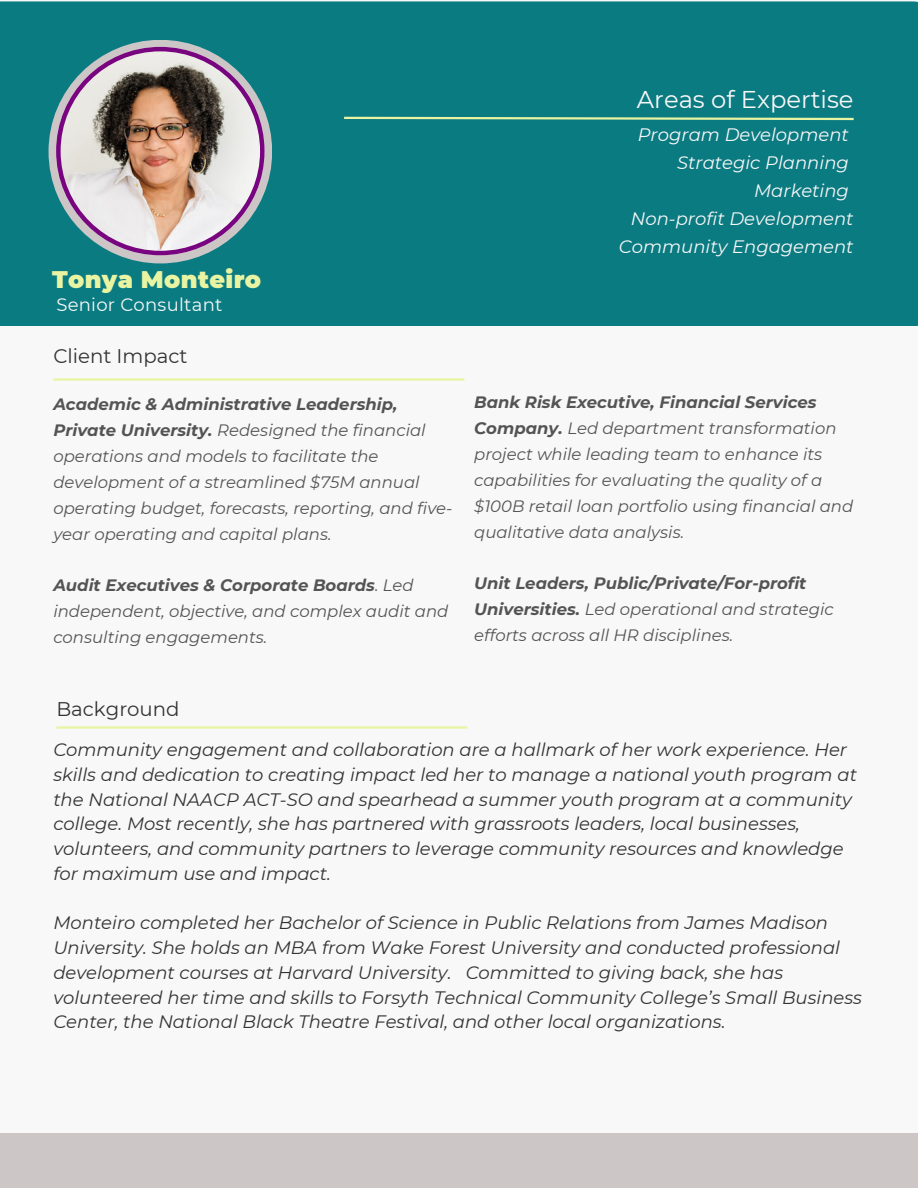
<style>
.page{position:relative;width:918px;height:1188px;background:#f8f8f8}
.page>*{position:absolute;margin:0;border:0;box-sizing:border-box;transform-origin:0 0}
.t1{font:24.3px "Montserrat";color:#f8f8f8}
.t2{font:900 24px "Montserrat";letter-spacing:.015em;color:#e8f4a2}
.t3{font:19.8px "Montserrat";color:#333}
.t4{font:italic 18px/24.8px "Montserrat";color:#333}
.t5{font:italic 18px/28.2px "Montserrat";color:#f8f8f8;text-align:right}
.t6{font:18px "Montserrat";letter-spacing:.015em;color:#f8f8f8}
.t7{font:italic 16.5px/25.8px "Montserrat";color:#545454}
.s1{font-weight:700}
</style>
<div class="page">
<div style="left:0;top:1px;width:918px;height:325px;background:#0b7b82"></div>
<svg style="left:342px;top:116px;width:514px;height:5px;background:#6db090"></svg>
<div style="left:49px;top:40px;width:223px;height:223px;background:#cdc6c7;border-radius:50%"></div>
<svg style="left:56px;top:47px;width:209px;height:208px;background:#a29e9f"></svg>
<hr style="left:53px;top:378px;width:411px;height:3px;background:#e8f4a2">
<div style="left:0;top:1133px;width:918px;height:55px;background:#cdc6c7"></div>
<hr style="left:56px;top:726px;width:411px;height:3px;background:#e8f4a2">
<p class="t2" style="left:52px;top:265px;width:211px">Tonya Monteiro</p>
<h3 class="t6" style="left:56px;top:293px;width:168px">Senior Consultant</h3>
<p class="t3" style="left:53px;top:344px;width:136px">Client Impact</p>
<h1 class="t7" style="left:53px;top:392px;width:401px"><span class="s1">Academic &amp; Administrative Leadership, Private University.</span> Redesigned the financial operations and models to facilitate the development of a streamlined $75M annual operating budget, forecasts, reporting, and five&shy;year operating and capital plans.</h1>
<h3 class="t7" style="left:53px;top:573px;width:397px"><span class="s1">Audit Executives &amp; Corporate Boards</span>. Led independent, objective, and complex audit and consulting engagements.</h3>
<h3 class="t3" style="left:56px;top:696px;width:125px">Background</h3>
<p class="t1" style="left:637px;top:85px;width:218px">Areas of Expertise</p>
<p class="t5" style="left:631px;top:120px;width:224px">Program Development<br>Strategic Planning<br>Marketing<br>Non-profit Development</p>
<p class="t5" style="left:619px;top:233px;width:236px">Community Engagement</p>
<h3 class="t7" style="left:474px;top:390px;width:381px"><span class="s1">Bank Risk Executive, Financial Services Company.</span> Led department transformation project while leading team to enhance its capabilities for evaluating the quality of a $100B retail loan portfolio using financial and qualitative data analysis.</h3>
<p class="t7" style="left:474px;top:571px;width:361px"><span class="s1">Unit Leaders, Public/Private/For-profit<br>Universities.</span> Led operational and strategic efforts across all HR disciplines.</p>
<p class="t4" style="left:53px;top:737px;width:805px">Community engagement and collaboration are a hallmark of her work experience. Her skills and dedication to creating impact led her to manage a national youth program at the National NAACP ACT-SO and spearhead a summer youth program at a community college. Most recently, she has partnered with grassroots leaders, local businesses, volunteers, and community partners to leverage community resources and knowledge for maximum use and impact.</p>
<h2 class="t4" style="left:53px;top:911px;width:810px">Monteiro completed her Bachelor of Science in Public Relations from James Madison University. She holds an MBA from Wake Forest University and conducted professional development courses at Harvard University. Committed to giving back, she has volunteered her time and skills to Forsyth Technical Community College’s Small Business Center, the National Black Theatre Festival, and other local organizations.</h2>
</div>
